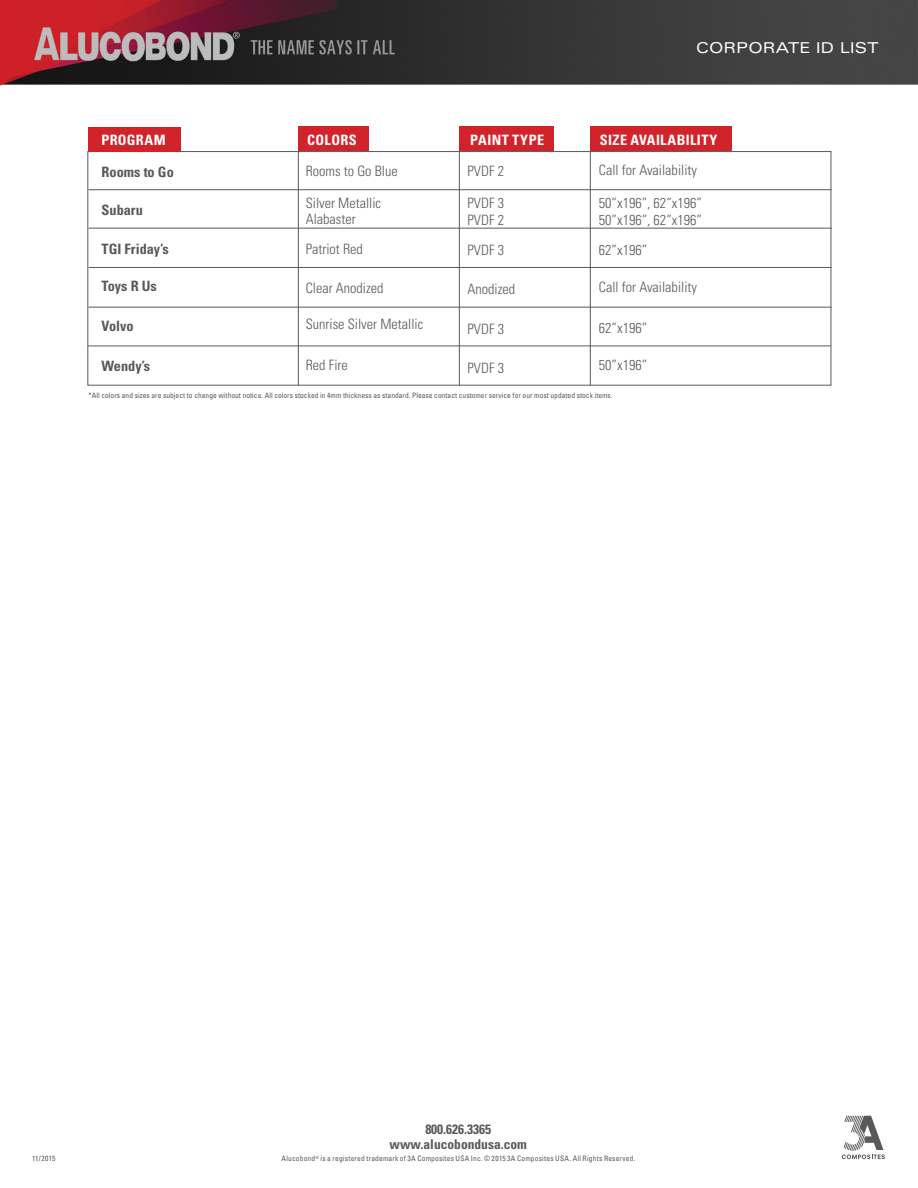
<style>
.page{position:relative;width:918px;height:1188px;background:#fff}
.page>*{position:absolute;margin:0;border:0;box-sizing:border-box;transform-origin:0 0}
.t1{font:expanded 15px "Univers";letter-spacing:.02em;color:#fff}
.t2{font:300 condensed 14.25px/17.1px "Univers";color:#58595b}
.t3{font:700 condensed 14.25px "Univers";color:#58595b}
.t4{font:700 condensed 14.25px "Univers";letter-spacing:.03em;color:#fff}
.t5{font:700 condensed 13.5px/15px "Univers";color:#58595b;text-align:center}
.t6{font:condensed 7.5px "Univers";color:#58595b}
.t7{font:condensed 7.5px "Univers";letter-spacing:.02em;color:#58595b}
</style>
<div class="page">
<img style="left:0;top:0;width:918px;height:386px">
<div style="left:87px;top:151px;width:744px;height:235px;border:1px solid #58595b"></div>
<hr style="left:89px;top:228px;width:743px;height:1px;background:#58595b">
<hr style="left:590px;top:151px;width:1px;height:234px;background:#58595b">
<hr style="left:298px;top:151px;width:1px;height:235px;background:#58595b">
<svg style="left:842px;top:1116px;width:43px;height:43px"></svg>
<div style="left:88px;top:127px;width:92px;height:24px;background:#d2232a"></div>
<div style="left:298px;top:127px;width:70px;height:24px;background:#d2232a"></div>
<div style="left:590px;top:127px;width:141px;height:24px;background:#d2232a"></div>
<hr style="left:89px;top:267px;width:743px;height:1px;background:#58595b">
<div style="left:459px;top:127px;width:95px;height:24px;background:#d2232a"></div>
<hr style="left:459px;top:151px;width:1px;height:235px;background:#58595b">
<hr style="left:89px;top:189px;width:743px;height:1px;background:#58595b">
<hr style="left:89px;top:307px;width:743px;height:1px;background:#58595b">
<hr style="left:88px;top:346px;width:743px;height:1px;background:#58595b">
<p class="t1" style="left:696px;top:39px;width:184px">CORPORATE ID LIST</p>
<p class="t4" style="left:101px;top:132px;width:66px">PROGRAM</p>
<p class="t4" style="left:307px;top:131px;width:51px">COLORS</p>
<p class="t4" style="left:600px;top:131px;width:119px">size AVAILABILITY</p>
<p class="t4" style="left:470px;top:131px;width:74px">PAINT TYPE</p>
<p class="t2" style="left:468px;top:162px;width:38px">PVDF 2</p>
<p class="t2" style="left:468px;top:194px;width:38px">PVDF 3<br>PVDF 2</p>
<p class="t2" style="left:468px;top:241px;width:38px">PVDF 3</p>
<p class="t2" style="left:468px;top:280px;width:49px">Anodized</p>
<p class="t2" style="left:468px;top:321px;width:38px">PVDF 3</p>
<p class="t2" style="left:468px;top:360px;width:38px">PVDF 3</p>
<p class="t2" style="left:599px;top:161px;width:100px">Call for Availability</p>
<p class="t2" style="left:599px;top:194px;width:105px">50”x196”, 62”x196”<br>50”x196”, 62”x196”</p>
<p class="t2" style="left:599px;top:241px;width:50px">62”x196”</p>
<p class="t2" style="left:599px;top:278px;width:100px">Call for Availability</p>
<p class="t2" style="left:599px;top:319px;width:50px">62”x196”</p>
<p class="t2" style="left:599px;top:356px;width:50px">50”x196”</p>
<p class="t2" style="left:306px;top:163px;width:94px">Rooms to Go Blue</p>
<p class="t2" style="left:306px;top:194px;width:77px;line-height:16.5px">Silver Metallic<br>Alabaster</p>
<p class="t2" style="left:306px;top:241px;width:59px">Patriot Red</p>
<p class="t2" style="left:306px;top:280px;width:79px">Clear Anodized</p>
<p class="t2" style="left:306px;top:316px;width:119px">Sunrise Silver Metallic</p>
<p class="t2" style="left:306px;top:356px;width:44px">Red Fire</p>
<p class="t3" style="left:102px;top:164px;width:74px">Rooms to Go</p>
<p class="t3" style="left:102px;top:201px;width:43px">Subaru</p>
<p class="t3" style="left:102px;top:240px;width:69px">TGI Friday’s</p>
<p class="t3" style="left:102px;top:278px;width:57px">Toys R Us</p>
<p class="t3" style="left:102px;top:317px;width:34px">Volvo</p>
<p class="t3" style="left:102px;top:357px;width:50px">Wendy’s</p>
<p class="t6" style="left:89px;top:391px;width:526px">*All colors and sizes are subject to change without notice. All colors stocked in 4mm thickness as standard. Please contact customer service for our most updated stock items.</p>
<p class="t6" style="left:32px;top:1153px;width:25px">11/2015</p>
<p class="t5" style="left:390px;top:1122px;width:139px">800.626.3365 www.alucobondusa.com</p>
<p class="t7" style="left:282px;top:1154px;width:355px">Alucobond<sup>®</sup> is a registered trademark of 3A Composites USA Inc. © 2015 3A Composites USA. All Rights Reserved.</p>
</div>
